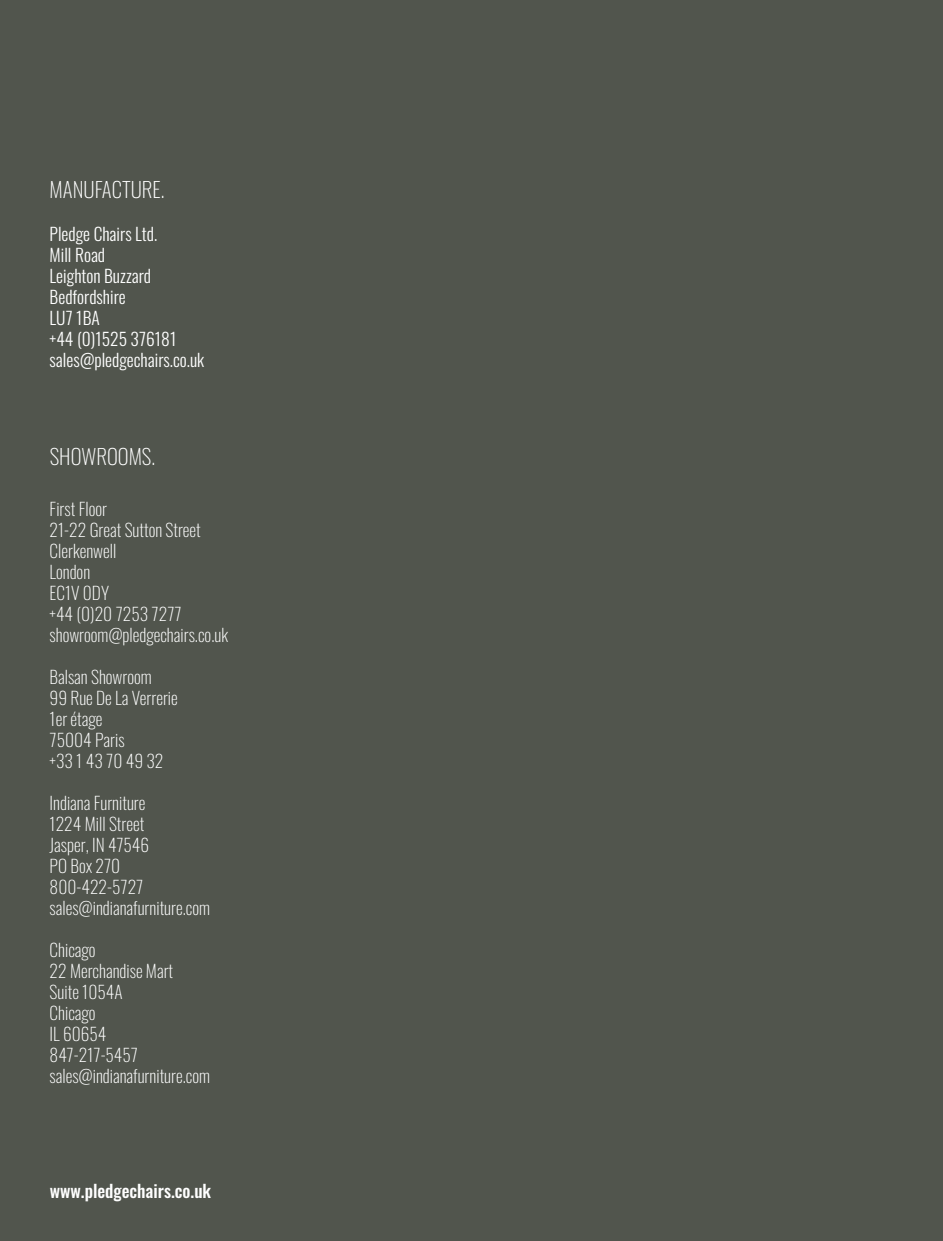
<style>
.page{position:relative;width:943px;height:1241px;background:#fff}
.page>*{position:absolute;margin:0;border:0;box-sizing:border-box;transform-origin:0 0}
.t1{font:200 21px "Oswald";color:#fff}
.t2{font:200 17.5px/21px "Oswald";color:#fff}
.t3{font:300 17.5px "Oswald";color:#fff}
.t4{font:500 17.5px "Oswald";color:#fff}
</style>
<div class="page">
<div style="left:0;top:0;width:943px;height:1240px;background:#51554d"></div>
<p class="t1" style="left:50px;top:170px;width:116px">MANUFACTURE.</p>
<p class="t3" style="left:50px;top:218px;width:109px">Pledge Chairs Ltd.</p>
<p class="t3" style="left:50px;top:239px;width:57px">Mill Road</p>
<p class="t3" style="left:50px;top:260px;width:103px">Leighton Buzzard</p>
<p class="t3" style="left:50px;top:281px;width:78px">Bedfordshire</p>
<p class="t3" style="left:50px;top:302px;width:52px">LU7 1BA</p>
<p class="t3" style="left:50px;top:323px;width:128px">+44 (0)1525 376181</p>
<p class="t3" style="left:50px;top:344px;width:156px">sales@pledgechairs.co.uk</p>
<p class="t1" style="left:50px;top:437px;width:107px">SHOWROOMS.</p>
<p class="t2" style="left:50px;top:496px;width:59px">First Floor</p>
<p class="t2" style="left:50px;top:517px;width:153px">21-22 Great Sutton Street</p>
<p class="t2" style="left:50px;top:538px;width:68px">Clerkenwell</p>
<p class="t2" style="left:50px;top:559px;width:42px">London</p>
<p class="t2" style="left:50px;top:580px;width:61px">EC1V 0DY</p>
<p class="t2" style="left:50px;top:601px;width:134px">+44 (0)20 7253 7277</p>
<p class="t2" style="left:50px;top:622px;width:180px">showroom@pledgechairs.co.uk</p>
<p class="t2" style="left:50px;top:664px;width:130px">Balsan Showroom<br>99 Rue De La Verrerie</p>
<p class="t2" style="left:50px;top:706px;width:54px">1er étage</p>
<p class="t2" style="left:50px;top:727px;width:77px">75004 Paris</p>
<p class="t2" style="left:50px;top:748px;width:115px">+33 1 43 70 49 32</p>
<p class="t2" style="left:50px;top:790px;width:97px">Indiana Furniture</p>
<p class="t2" style="left:50px;top:811px;width:96px">1224 Mill Street</p>
<p class="t2" style="left:50px;top:832px;width:101px">Jasper, IN 47546</p>
<p class="t2" style="left:50px;top:853px;width:72px">PO Box 270</p>
<p class="t2" style="left:50px;top:874px;width:95px">800-422-5727</p>
<p class="t2" style="left:50px;top:895px;width:162px">sales@indianafurniture.com</p>
<p class="t2" style="left:50px;top:937px;width:47px">Chicago</p>
<p class="t2" style="left:50px;top:958px;width:125px">22 Merchandise Mart</p>
<p class="t2" style="left:50px;top:979px;width:75px">Suite 1054A</p>
<p class="t2" style="left:50px;top:1000px;width:47px">Chicago</p>
<p class="t2" style="left:50px;top:1021px;width:58px">IL 60654</p>
<p class="t2" style="left:50px;top:1042px;width:90px">847-217-5457</p>
<p class="t2" style="left:50px;top:1063px;width:162px">sales@indianafurniture.com</p>
<p class="t4" style="left:50px;top:1175px;width:163px">www.pledgechairs.co.uk</p>
</div>
